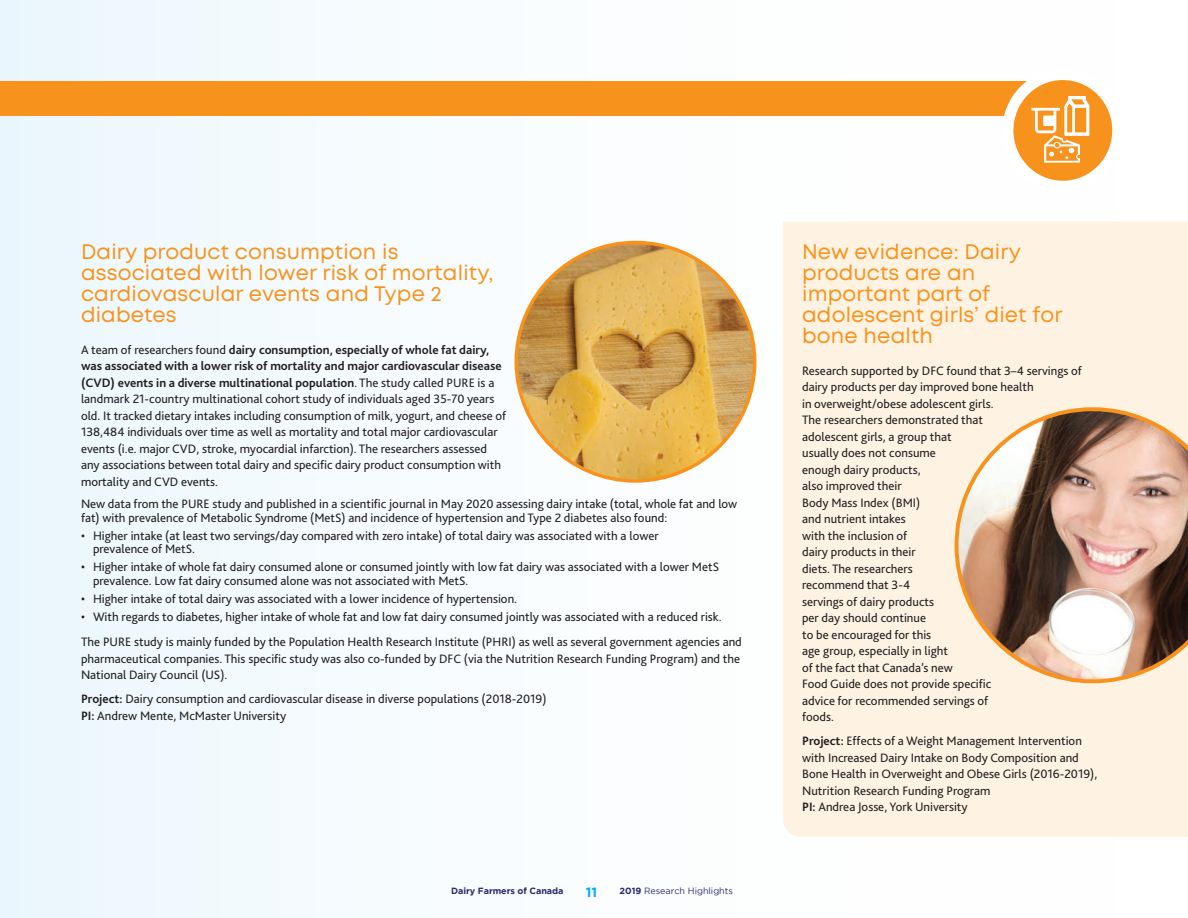
<style>
.page{position:relative;width:1188px;height:918px;background:#f7fcfe}
.page>*{position:absolute;margin:0;border:0;box-sizing:border-box;transform-origin:0 0}
.Titre_4_texte{font:21px/21px "Mont";letter-spacing:.01em;color:#f7931d}
.t1{font:700 13.5px "Gotham";color:#00aeef}
.texte{font:12.75px/16.5px "Bliss 2";color:#231f20}
.liste-BULLETS{font:12.75px/13.5px "Bliss 2";color:#231f20}
.t2{font:9px "Gotham";color:#2d2b6a}
.t3{font:700 9px "Gotham";letter-spacing:-.005em;color:#2d2b6a}
.s1{font-weight:700}
</style>
<div class="page">
<div style="left:783px;top:222px;width:405px;height:615px;background:#fef2e3"></div>
<div style="left:0;top:81px;width:1065px;height:34px;background:#f7931d"></div>
<svg style="left:955px;top:407px;width:233px;height:276px;background:#bfa390"></svg>
<svg style="left:1002px;top:69px;width:121px;height:123px"></svg>
<div style="left:1024px;top:88px;width:79px;height:81px;background:#f7931d;border-radius:50%"></div>
<svg style="left:1031px;top:96px;width:59px;height:67px"></svg>
<img style="left:516px;top:242px;width:239px;height:239px;border-radius:119px">
<p class="Titre_4_texte" style="left:81px;top:242px;width:414px">Dairy product consumption is associated with lower risk of mortality, cardiovascular events and Type 2 diabetes</p>
<p class="texte" style="left:81px;top:341px;width:427px">A team of researchers found <span class="s1">dairy consumption, especially of whole fat dairy, was associated with a lower risk of mortality and major cardiovascular disease (CVD) events in a diverse multinational population</span>. The study called PURE is a landmark 21-country multinational cohort study of individuals aged 35-70 years old. It tracked dietary intakes including consumption of milk, yogurt, and cheese of 138,484 individuals over time as well as mortality and total major cardiovascular events (i.e. major CVD, stroke, myocardial infarction). The researchers assessed any associations between total dairy and specific dairy product consumption with mortality and CVD events.</p>
<p class="liste-BULLETS" style="left:81px;top:497px;width:658px">New data from the PURE study and published in a scientific journal in May 2020 assessing dairy intake (total, whole fat and low fat) with prevalence of Metabolic Syndrome (MetS) and incidence of hypertension and Type 2 diabetes also found:</p>
<p class="texte" style="left:93px;top:529px;width:567px;line-height:13.5px;text-indent:-12px">• Higher intake (at least two servings/day compared with zero intake) of total dairy was associated with a lower prevalence of MetS.</p>
<p class="texte" style="left:93px;top:560px;width:628px;line-height:13.5px;text-indent:-12px">• Higher intake of whole fat dairy consumed alone or consumed jointly with low fat dairy was associated with a lower MetS prevalence. Low fat dairy consumed alone was not associated with MetS.</p>
<p class="texte" style="left:81px;top:590px;width:438px">• Higher intake of total dairy was associated with a lower incidence of hypertension.</p>
<p class="texte" style="left:81px;top:608px;width:642px">• With regards to diabetes, higher intake of whole fat and low fat dairy consumed jointly was associated with a reduced risk.</p>
<p class="texte" style="left:81px;top:634px;width:662px">The PURE study is mainly funded by the Population Health Research Institute (PHRI) as well as several government agencies and pharmaceutical companies. This specific study was also co-funded by DFC (via the Nutrition Research Funding Program) and the<br>National Dairy Council (US).</p>
<p class="texte" style="left:81px;top:691px;width:467px"><span class="s1">Project:</span> Dairy consumption and cardiovascular disease in diverse populations (2018-2019)<br><span class="s1">PI:</span> Andrew Mente, McMaster University</p>
<p class="t3" style="left:451px;top:886px;width:114px">Dairy Farmers of Canada</p>
<p class="t1" style="left:586px;top:884px;width:13px">11</p>
<p class="t2" style="left:620px;top:886px;width:115px"><span class="s1">2019</span> Research Highlights</p>
<p class="Titre_4_texte" style="left:802px;top:242px;width:262px">New evidence: Dairy products are an important part of adolescent girls’ diet for bone health</p>
<p class="texte" style="left:802px;top:362px;width:281px">Research supported by DFC found that 3–4 servings of dairy products per day improved bone health<br>in overweight/obese adolescent girls.<br>The researchers demonstrated that<br>adolescent girls, a group that<br>usually does not consume<br>enough dairy products,<br>also improved their<br>Body Mass Index (BMI)<br>and nutrient intakes<br>with the inclusion of<br>dairy products in their<br>diets. The researchers<br>recommend that 3-4<br>servings of dairy products<br>per day should continue<br>to be encouraged for this<br>age group, especially in light<br>of the fact that Canada’s new<br>Food Guide does not provide specific<br>advice for recommended servings of<br>foods.</p>
<p class="texte" style="left:802px;top:733px;width:297px"><span class="s1">Project:</span> Effects of a Weight Management Intervention with Increased Dairy Intake on Body Composition and Bone Health in Overweight and Obese Girls (2016-2019), Nutrition Research Funding Program<br><span class="s1">PI:</span> Andrea Josse, York University</p>
</div>
